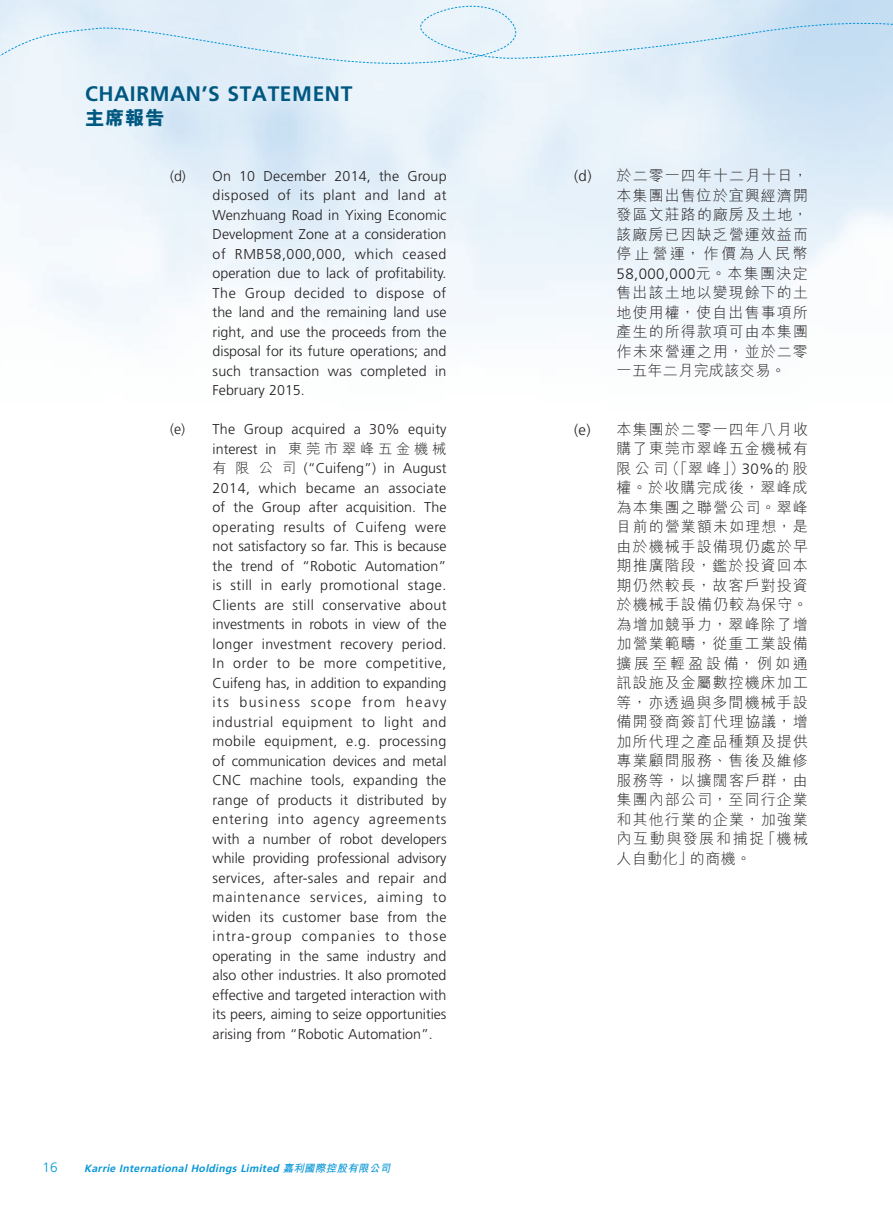
<style>
.page{position:relative;width:893px;height:1212px;background:#fff}
.page>*{position:absolute;margin:0;border:0;box-sizing:border-box;transform-origin:0 0}
.t1{font:700 21px "Frutiger LT Std";letter-spacing:.03em;color:#005881}
.t2{font:800 19.5px "M Hei HK";color:#005881}
.t3{font:300 15px/19.5px "M Hei HK";letter-spacing:.075em;color:#231f20;text-align:justify}
.t4{font:300 15px "Frutiger LT Std";letter-spacing:.03em;color:#231f20}
.t5{font:300 14.25px/19.5px "Frutiger LT Std";color:#231f20;text-align:justify}
.t6{font:300 13.5px "Frutiger LT Std";color:#0696d7}
.t7{font:italic 700 10.5px "Frutiger LT Std";color:#0696d7}
.s1{font-family:"M Hei HK"}
.s2{font-family:"Frutiger LT Std"}
</style>
<div class="page">
<svg style="left:0;top:0;width:893px;height:15px;background:#dfedf8"></svg>
<svg style="left:0;top:15px;width:893px;height:63px;background:#ddecf7"></svg>
<h1 class="t1" style="left:85px;top:81px;width:269px">CHAIRMAN’S STATEMENT</h1>
<h2 class="t2" style="left:85px;top:105px;width:81px">主席報告</h2>
<p class="t5" style="left:213px;top:166px;width:235px;text-indent:-43px">(d) On 10 December 2014, the Group disposed of its plant and land at Wenzhuang Road in Yixing Economic Development Zone at a consideration of RMB58,000,000, which ceased operation due to lack of profitability.<br>The Group decided to dispose of the land and the remaining land use right, and use the proceeds from the disposal for its future operations; and such transaction was completed in February 2015.</p>
<p class="t5" style="left:213px;top:420px;width:236px;text-indent:-43px">(e) The Group acquired a 30% equity interest in <span class="s1">東莞市翠峰五金機械有 限 公 司</span> (“Cuifeng”) in August 2014, which became an associate of the Group after acquisition. The operating results of Cuifeng were not satisfactory so far. This is because the trend of “Robotic Automation” is still in early promotional stage.<br>Clients are still conservative about investments in robots in view of the longer investment recovery period.<br>In order to be more competitive, Cuifeng has, in addition to expanding its business scope from heavy industrial equipment to light and mobile equipment, e.g. processing of communication devices and metal CNC machine tools, expanding the range of products it distributed by entering into agency agreements with a number of robot developers while providing professional advisory services, after-sales and repair and maintenance services, aiming to widen its customer base from the intra-group companies to those operating in the same industry and also other industries. It also promoted effective and targeted interaction with its peers, aiming to seize opportunities arising from “Robotic Automation”.</p>
<p class="t6" style="left:43px;top:1160px;width:17px">16</p>
<p class="t7" style="left:84px;top:1162px;width:311px">Karrie International Holdings Limited <span class="s1">嘉利國際控股有限公司</span></p>
<p class="t3" style="left:617px;top:166px;width:193px;text-indent:-43px"><span class="s2">(d)</span> 於二零一四年十二月十日，本集團出售位於宜興經濟開發區文莊路的廠房及土地，該廠房已因缺乏營運效益而停止營運，作價為人民幣</p>
<p class="t4" style="left:617px;top:265px;width:193px">58,000,000<span class="s1">元。本集團決定</span></p>
<p class="t3" style="left:617px;top:283px;width:193px">售出該土地以變現餘下的土地使用權，使自出售事項所產生的所得款項可由本集團作未來營運之用，並於二零一五年二月完成該交易。</p>
<p class="t3" style="left:617px;top:419px;width:193px;text-indent:-43px"><span class="s2">(e)</span> 本集團於二零一四年八月收購了東莞市翠峰五金機械有限公司（「翠峰」）<span class="s2">30%</span>的股權。於收購完成後，翠峰成為本集團之聯營公司。翠峰目前的營業額未如理想，是由於機械手設備現仍處於早期推廣階段，鑑於投資回本期仍然較長，故客戶對投資於機械手設備仍較為保守。為增加競爭力，翠峰除了增加營業範疇，從重工業設備擴展至輕盈設備，例如通訊設施及金屬數控機床加工等，亦透過與多間機械手設備開發商簽訂代理協議，增加所代理之產品種類及提供專業顧問服務、售後及維修服務等，以擴闊客戶群，由集團內部公司，至同行企業和其他行業的企業，加強業內互動與發展和捕捉「機械人自動化」的商機。</p>
</div>
